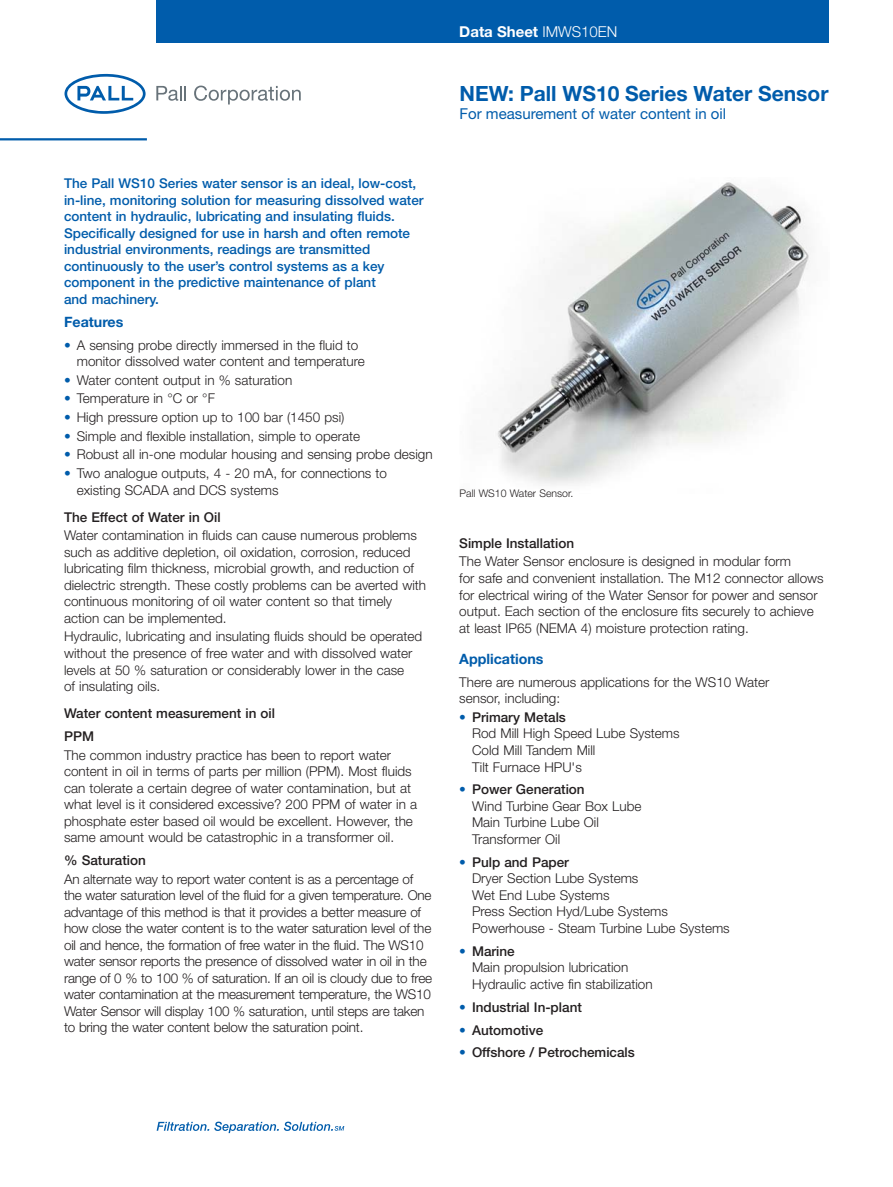
<style>
.page{position:relative;width:893px;height:1187px;background:#fff}
.page>*{position:absolute;margin:0;border:0;box-sizing:border-box;transform-origin:0 0}
.t1{font:700 21px "Helvetica Neue";color:#005cab}
.t2{font:15px "Helvetica Neue";color:#005cab}
.t3{font:700 15px "Helvetica Neue";color:#fff}
.t4{font:700 14.25px "Helvetica Neue";color:#005cab}
.t5{font:300 13.5px/16.5px "Helvetica Neue";color:#231f20}
.t6{font:500 13.5px/16.5px "Helvetica Neue";color:#005cab}
.t7{font:500 13.5px/23px "Helvetica Neue";color:#231f20}
.t8{font:300 10.5px "Helvetica Neue";color:#231f20}
.s1{color:#005cab}
.s2{font-weight:300}
.s3{font-weight:500}
.s4{font-weight:300;color:#005cab}
</style>
<div class="page">
<svg style="left:156px;top:86px;width:30px;height:15px"></svg>
<svg style="left:194px;top:86px;width:107px;height:18px"></svg>
<svg style="left:64px;top:74px;width:82px;height:40px"></svg>
<hr style="left:0;top:138px;width:147px;height:2px;background:#005cab">
<svg style="left:157px;top:1121px;width:187px;height:11px"></svg>
<div style="left:157px;top:0;width:672px;height:42px;background:#005cab"></div>
<img style="left:497px;top:182px;width:314px;height:303px">
<p class="t6" style="left:64px;top:176px;width:361px">The Pall WS10 Series water sensor is an ideal, low-cost, in-line, monitoring solution for measuring dissolved water content in hydraulic, lubricating and insulating fluids.<br>Specifically designed for use in harsh and often remote industrial environments, readings are transmitted continuously to the user’s control systems as a key component in the predictive maintenance of plant<br>and machinery.</p>
<p class="t4" style="left:64px;top:316px;width:61px">Features</p>
<p class="t5" style="left:77px;top:338px;width:289px;text-indent:-13px"><span class="s1">•</span> A sensing probe directly immersed in the fluid to monitor dissolved water content and temperature</p>
<p class="t5" style="left:64px;top:373px;width:230px"><span class="s1">•</span> Water content output in % saturation</p>
<p class="t5" style="left:64px;top:391px;width:152px"><span class="s1">•</span> Temperature in °C or °F</p>
<p class="t5" style="left:64px;top:410px;width:282px"><span class="s1">•</span> High pressure option up to 100 bar (1450 psi)</p>
<p class="t5" style="left:64px;top:429px;width:298px"><span class="s1">•</span> Simple and flexible installation, simple to operate</p>
<p class="t5" style="left:64px;top:447px;width:370px"><span class="s1">•</span> Robust all in-one modular housing and sensing probe design</p>
<p class="t5" style="left:77px;top:466px;width:312px;text-indent:-13px"><span class="s1">•</span> Two analogue outputs, 4 - 20 mA, for connections to existing SCADA and DCS systems</p>
<p class="t7" style="left:64px;top:506px;width:158px">The Effect of Water in Oil</p>
<p class="t5" style="left:64px;top:528px;width:364px">Water contamination in fluids can cause numerous problems such as additive depletion, oil oxidation, corrosion, reduced lubricating film thickness, microbial growth, and reduction of dielectric strength. These costly problems can be averted with continuous monitoring of oil water content so that timely action can be implemented.</p>
<p class="t5" style="left:64px;top:629px;width:360px">Hydraulic, lubricating and insulating fluids should be operated without the presence of free water and with dissolved water levels at 50 % saturation or considerably lower in the case<br>of insulating oils.</p>
<p class="t7" style="left:64px;top:703px;width:213px">Water content measurement in oil<br>PPM</p>
<p class="t5" style="left:64px;top:747px;width:354px">The common industry practice has been to report water content in oil in terms of parts per million (PPM). Most fluids can tolerate a certain degree of water contamination, but at what level is it considered excessive? 200 PPM of water in a phosphate ester based oil would be excellent. However, the same amount would be catastrophic in a transformer oil.</p>
<p class="t7" style="left:64px;top:850px;width:83px">% Saturation</p>
<p class="t5" style="left:64px;top:871px;width:370px">An alternate way to report water content is as a percentage of the water saturation level of the fluid for a given temperature. One advantage of this method is that it provides a better measure of how close the water content is to the water saturation level of the oil and hence, the formation of free water in the fluid. The WS10 water sensor reports the presence of dissolved water in oil in the range of 0 % to 100 % of saturation. If an oil is cloudy due to free water contamination at the measurement temperature, the WS10<br>Water Sensor will display 100 % saturation, until steps are taken to bring the water content below the saturation point.</p>
<p class="t3" style="left:459px;top:26px;width:160px">Data Sheet <span class="s2">IMWS10EN</span></p>
<h1 class="t1" style="left:460px;top:86px;width:370px">NEW: Pall WS10 Series Water Sensor</h1>
<p class="t2" style="left:460px;top:109px;width:268px">For measurement of water content in oil</p>
<p class="t8" style="left:460px;top:489px;width:115px">Pall WS10 Water Sensor.</p>
<p class="t7" style="left:459px;top:533px;width:116px">Simple Installation</p>
<p class="t5" style="left:459px;top:554px;width:366px">The Water Sensor enclosure is designed in modular form<br>for safe and convenient installation. The M12 connector allows for electrical wiring of the Water Sensor for power and sensor output. Each section of the enclosure fits securely to achieve at least IP65 (NEMA 4) moisture protection rating.</p>
<p class="t4" style="left:459px;top:653px;width:86px">Applications</p>
<p class="t5" style="left:459px;top:675px;width:312px">There are numerous applications for the WS10 Water sensor, including:</p>
<p class="t5" style="left:472px;top:710px;width:209px;text-indent:-13px"><span class="s1">•</span> <span class="s3">Primary Metals<br></span>Rod Mill High Speed Lube Systems<br>Cold Mill Tandem Mill<br>Tilt Furnace HPU's</p>
<p class="t5" style="left:472px;top:782px;width:171px;text-indent:-13px"><span class="s1">•</span> <span class="s3">Power Generation<br></span>Wind Turbine Gear Box Lube<br>Main Turbine Lube Oil<br>Transformer Oil</p>
<p class="t5" style="left:472px;top:855px;width:259px;text-indent:-13px"><span class="s1">•</span> <span class="s3">Pulp and Paper<br></span>Dryer Section Lube Systems<br>Wet End Lube Systems<br>Press Section Hyd/Lube Systems<br>Powerhouse - Steam Turbine Lube Systems</p>
<p class="t5" style="left:472px;top:943px;width:182px;text-indent:-13px"><span class="s1">•</span> <span class="s3">Marine<br></span>Main propulsion lubrication<br>Hydraulic active fin stabilization</p>
<p class="t7" style="left:459px;top:996px;width:124px"><span class="s4">•</span> Industrial In-plant</p>
<p class="t7" style="left:459px;top:1019px;width:86px"><span class="s4">•</span> Automotive</p>
<p class="t7" style="left:459px;top:1042px;width:177px"><span class="s4">•</span> Offshore / Petrochemicals</p>
</div>
